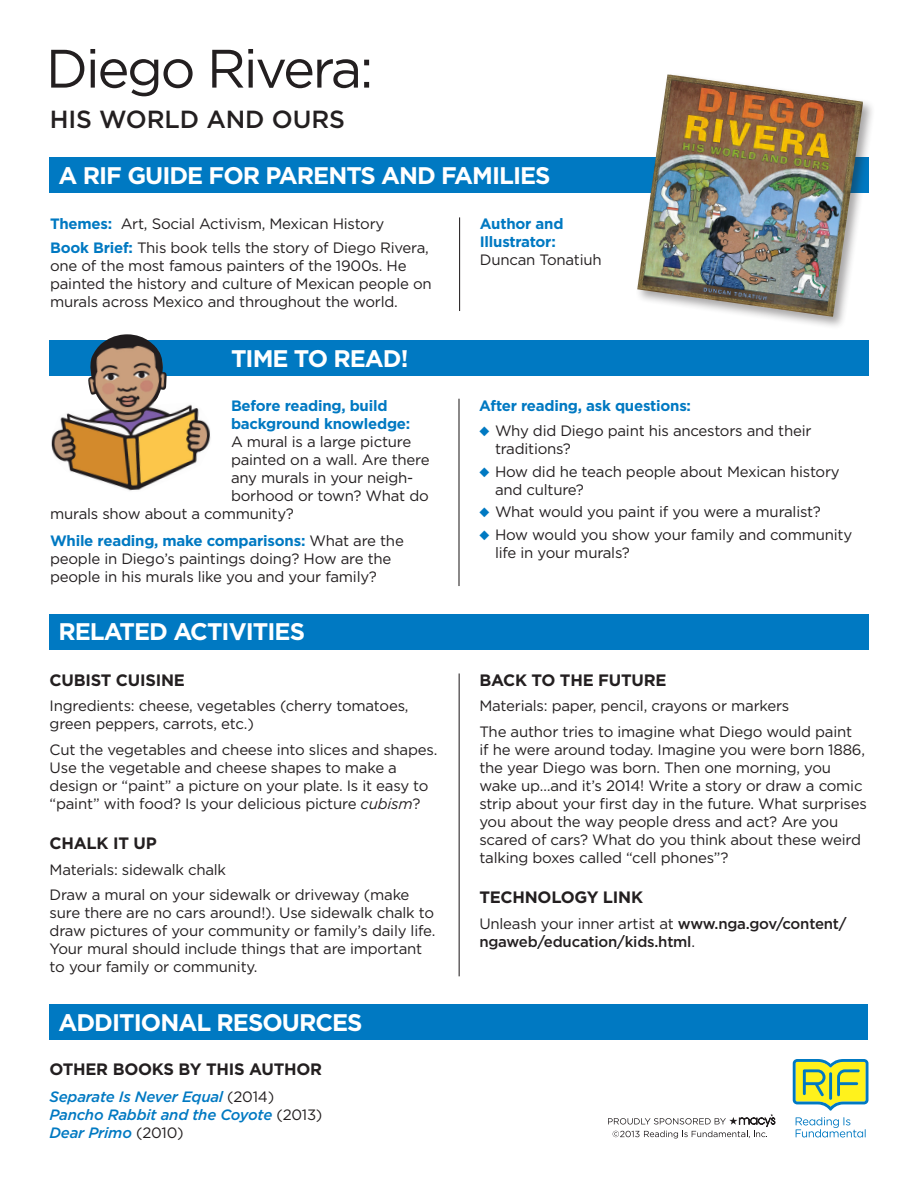
<style>
.page{position:relative;width:918px;height:1188px;background:#fff}
.page>*{position:absolute;margin:0;border:0;box-sizing:border-box;transform-origin:0 0}
.t1{font:54px "Gotham";letter-spacing:-.045em;color:#231f20}
.t2{font:500 24.75px "Gotham";letter-spacing:-.005em;color:#231f20}
.White_Type_in_Blue_B{font:700 24px "Gotham";letter-spacing:-.04em;color:#fff}
.Black_Subhead{font:700 16.5px "Gotham";letter-spacing:-.015em;color:#231f20}
.Related_Activities_T{font:15px/18px "Gotham";letter-spacing:-.015em;color:#231f20}
.Time_to_Read_Text{font:15px/18px "Gotham";letter-spacing:-.015em;color:#231f20}
.Themes_Text{font:15px/18px "Gotham";letter-spacing:-.015em;color:#231f20}
.Bulleted_Text{font:15px/18px "Gotham";letter-spacing:-.015em;color:#231f20}
.Related_Activities_T-2{font:500 15px/18px "Gotham";letter-spacing:-.015em;color:#231f20}
.Additional_Resources{font:italic 500 15px "Gotham";letter-spacing:-.015em;color:#0079c2}
.Time_to_Read_Text-2{font:700 15px "Gotham";letter-spacing:-.015em;color:#0079c2}
.First_Bulleted_Text{font:15px/18px "Gotham";letter-spacing:-.015em;color:#231f20}
.Themes_Text-2{font:700 15px/18px "Gotham";letter-spacing:-.015em;color:#0079c2}
.s1{font-weight:700;color:#0079c2}
.s2{font-weight:400;color:#231f20}
.s3{font-style:italic}
.s4{font-weight:400;font-style:normal;color:#231f20}
.s5{color:#0079c2}
.s6{font-weight:400}
</style>
<div class="page">
<div style="left:50px;top:340px;width:819px;height:36px;background:#0079c2"></div>
<div style="left:49px;top:614px;width:820px;height:36px;background:#0079c2"></div>
<hr style="left:459px;top:674px;width:1px;height:302px;background:#231f20">
<svg style="left:793px;top:1059px;width:75px;height:52px;background:#b4d06b"></svg>
<svg style="left:796px;top:1117px;width:70px;height:20px"></svg>
<svg style="left:608px;top:1114px;width:167px;height:24px"></svg>
<div style="left:50px;top:1004px;width:818px;height:36px;background:#0079c2"></div>
<hr style="left:458px;top:399px;width:2px;height:187px;background:#231f20">
<div style="left:50px;top:157px;width:819px;height:36px;background:#0079c2"></div>
<hr style="left:459px;top:217px;width:1px;height:94px;background:#231f20">
<div style="left:635px;top:72px;width:241px;height:258px;background:#231f20;opacity:.4"></div>
<img style="left:637px;top:74px;width:226px;height:243px">
<img style="left:51px;top:334px;width:160px;height:157px">
<p class="t1" style="left:46px;top:36px;width:329px">Diego Rivera:</p>
<p class="t2" style="left:50px;top:104px;width:297px">HIS WORLD AND OURS</p>
<p class="White_Type_in_Blue_B" style="left:59px;top:161px;width:494px">A RIF GUIDE FOR PARENTS AND FAMILIES</p>
<p class="Themes_Text" style="left:50px;top:214px;width:336px"><span class="s1">Themes:</span> Art, Social Activism, Mexican History</p>
<p class="Themes_Text" style="left:50px;top:238px;width:383px"><span class="s1">Book Brief:</span> This book tells the story of Diego Rivera, one of the most famous painters of the 1900s. He painted the history and culture of Mexican people on murals across Mexico and throughout the world.</p>
<p class="Themes_Text-2" style="left:480px;top:214px;width:123px">Author and<br>Illustrator:<br><span class="s2">Duncan Tonatiuh</span></p>
<p class="White_Type_in_Blue_B" style="left:231px;top:344px;width:179px">TIME TO READ!</p>
<p class="Time_to_Read_Text-2" style="left:231px;top:396px;width:158px">Before reading, build</p>
<p class="Time_to_Read_Text-2" style="left:231px;top:414px;width:181px">background knowledge:</p>
<p class="Time_to_Read_Text" style="left:231px;top:432px;width:182px">A mural is a large picture</p>
<p class="Time_to_Read_Text" style="left:231px;top:450px;width:200px">painted on a wall. Are there</p>
<p class="Time_to_Read_Text" style="left:231px;top:468px;width:184px">any murals in your neigh-</p>
<p class="Time_to_Read_Text" style="left:231px;top:486px;width:199px">borhood or town? What do</p>
<p class="Time_to_Read_Text" style="left:50px;top:504px;width:245px">murals show about a community?</p>
<p class="Time_to_Read_Text" style="left:50px;top:531px;width:355px"><span class="s1">While reading, make comparisons:</span> What are the people in Diego’s paintings doing? How are the people in his murals like you and your family?</p>
<p class="White_Type_in_Blue_B" style="left:58px;top:617px;width:248px">RELATED ACTIVITIES</p>
<p class="Black_Subhead" style="left:50px;top:670px;width:137px">CUBIST CUISINE</p>
<p class="Related_Activities_T" style="left:50px;top:697px;width:360px">Ingredients: cheese, vegetables (cherry tomatoes, green peppers, carrots, etc.)</p>
<p class="Related_Activities_T" style="left:50px;top:741px;width:389px">Cut the vegetables and cheese into slices and shapes.<br>Use the vegetable and cheese shapes to make a design or “paint” a picture on your plate. Is it easy to “paint” with food? Is your delicious picture <span class="s3">cubism</span>?</p>
<p class="Black_Subhead" style="left:50px;top:834px;width:109px">CHALK IT UP</p>
<p class="Related_Activities_T" style="left:50px;top:861px;width:178px">Materials: sidewalk chalk</p>
<p class="Related_Activities_T" style="left:50px;top:886px;width:387px">Draw a mural on your sidewalk or driveway (make sure there are no cars around!). Use sidewalk chalk to draw pictures of your community or family’s daily life.<br>Your mural should include things that are important to your family or community.</p>
<p class="White_Type_in_Blue_B" style="left:58px;top:1008px;width:306px">ADDITIONAL RESOURCES</p>
<p class="Black_Subhead" style="left:50px;top:1059px;width:274px">OTHER BOOKS BY THIS AUTHOR</p>
<p class="Additional_Resources" style="left:50px;top:1088px;width:226px">Separate Is Never Equal <span class="s4">(2014)</span></p>
<p class="Additional_Resources" style="left:50px;top:1106px;width:275px">Pancho Rabbit and the Coyote <span class="s4">(2013)</span></p>
<p class="Additional_Resources" style="left:50px;top:1124px;width:136px">Dear Primo <span class="s4">(2010)</span></p>
<p class="Time_to_Read_Text-2" style="left:479px;top:397px;width:213px">After reading, ask questions:</p>
<p class="First_Bulleted_Text" style="left:495px;top:422px;width:318px;text-indent:-16px"><span class="s5">◆</span> Why did Diego paint his ancestors and their traditions?</p>
<p class="Bulleted_Text" style="left:495px;top:463px;width:346px;text-indent:-16px"><span class="s5">◆</span> How did he teach people about Mexican history and culture?</p>
<p class="Bulleted_Text" style="left:479px;top:503px;width:343px"><span class="s5">◆</span> What would you paint if you were a muralist?</p>
<p class="Bulleted_Text" style="left:495px;top:526px;width:359px;text-indent:-16px"><span class="s5">◆</span> How would you show your family and community life in your murals?</p>
<p class="Black_Subhead" style="left:479px;top:670px;width:189px">BACK TO THE FUTURE</p>
<p class="Related_Activities_T" style="left:479px;top:697px;width:312px">Materials: paper, pencil, crayons or markers</p>
<p class="Related_Activities_T" style="left:479px;top:723px;width:389px">The author tries to imagine what Diego would paint<br>if he were around today. Imagine you were born 1886, the year Diego was born. Then one morning, you wake up…and it’s 2014! Write a story or draw a comic strip about your first day in the future. What surprises you about the way people dress and act? Are you scared of cars? What do you think about these weird talking boxes called “cell phones”?</p>
<p class="Black_Subhead" style="left:479px;top:888px;width:165px">TECHNOLOGY LINK</p>
<p class="Related_Activities_T-2" style="left:479px;top:915px;width:369px"><span class="s6">Unleash your inner artist at</span> www.nga.gov/content/ ngaweb/education/kids.html<span class="s6">.</span></p>
</div>
